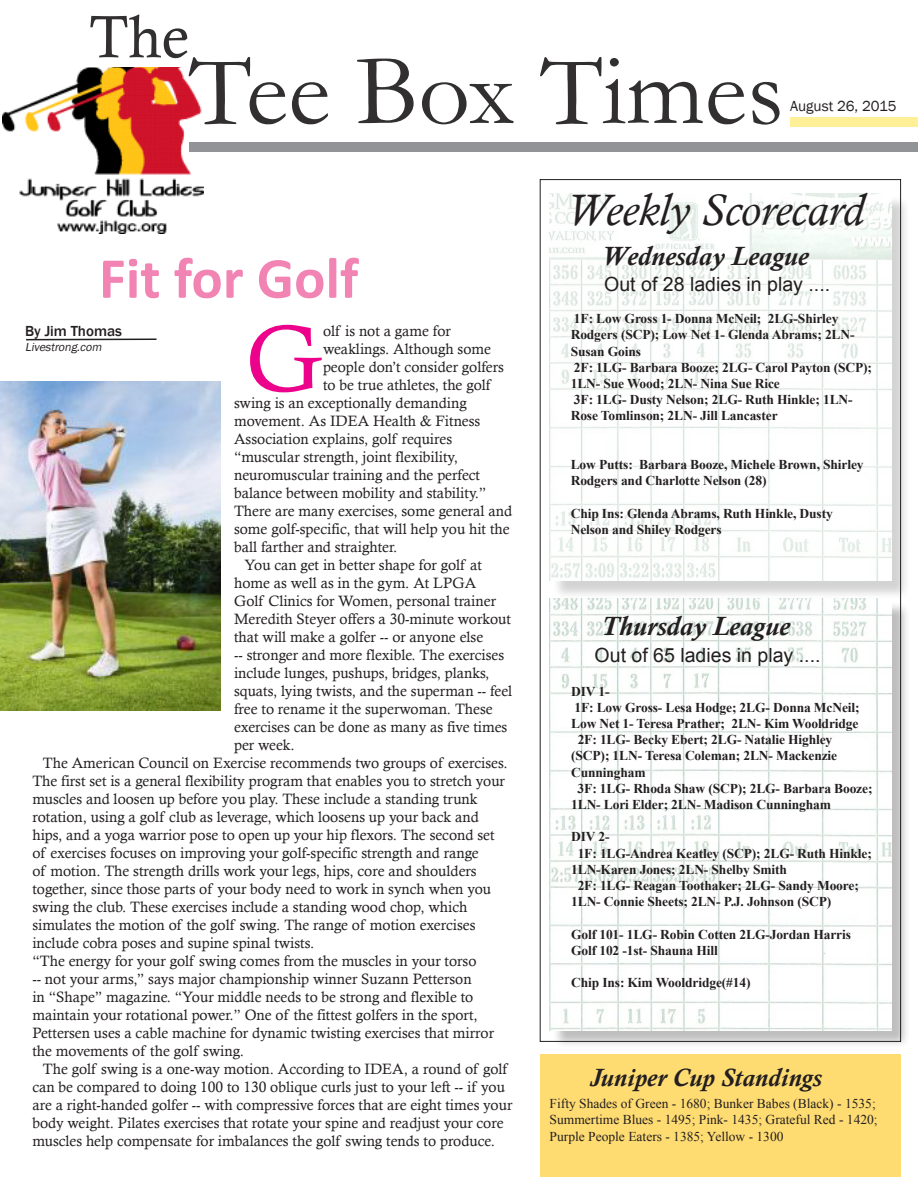
<style>
.page{position:relative;width:918px;height:1188px;background:#fff}
.page>*{position:absolute;margin:0;border:0;box-sizing:border-box;transform-origin:0 0}
.t1{font:101.7px "Garamond";color:#312f30}
.t2{font:93.6px "Calisto";color:#ed028c}
.t3{font:60px "Calisto";color:#312f30}
.t4{font:700 58.5px "Calibri";color:#f284b4}
.t5{font:italic 45px "Calisto";color:#231f20}
.t6{font:italic 700 27px "Calisto";color:#231f20}
.t7{font:italic 700 25.5px "Calisto";color:#231f20}
.t8{font:19.5px "Arial";color:#231f20}
.t9{font:15px/18px "Calisto";color:#231f20}
.t10{font:15px "Franklin Gothic";color:#231f20}
.t11{font:500 15px "Franklin Gothic";color:#231f20}
.t12{font:700 13.5px/16.2px "Times New Roman";letter-spacing:-.01em;color:#231f20}
.t13{font:13.5px/16.2px "Times New Roman";color:#231f20}
.t14{font:italic 12px "Franklin Gothic";color:#231f20}
</style>
<div class="page">
<img style="left:2px;top:68px;width:201px;height:166px">
<div style="left:790px;top:118px;width:128px;height:9px;background:#fff097"></div>
<div style="left:190px;top:142px;width:728px;height:10px;background:#919396"></div>
<div style="left:552px;top:195px;width:358px;height:404px;background:#231f20;opacity:.75"></div>
<img style="left:550px;top:193px;width:342px;height:388px">
<div style="left:552px;top:601px;width:358px;height:448px;background:#231f20;opacity:.75"></div>
<img style="left:550px;top:599px;width:342px;height:431px">
<div style="left:540px;top:1055px;width:361px;height:122px;background:#ffdc72"></div>
<img style="left:0;top:382px;width:221px;height:328px">
<svg style="left:26px;top:338px;width:131px;height:3px"></svg>
<p class="t3" style="left:89px;top:2px;width:101px">The</p>
<p class="t1" style="left:189px;top:30px;width:597px">Tee Box Times</p>
<p class="t10" style="left:790px;top:97px;width:108px">August 26, 2015</p>
<p class="t4" style="left:99px;top:241px;width:261px">Fit for Golf</p>
<p class="t2" style="left:246px;top:304px;width:78px">G</p>
<p class="t9" style="left:323px;top:322px;width:129px">olf is not a game for</p>
<p class="t11" style="left:25px;top:322px;width:98px">By Jim Thomas</p>
<p class="t14" style="left:25px;top:340px;width:81px">Livestrong.com</p>
<p class="t9" style="left:323px;top:340px;width:169px">weaklings. Although some</p>
<p class="t9" style="left:323px;top:358px;width:182px">people don’t consider golfers</p>
<p class="t9" style="left:323px;top:376px;width:169px">to be true athletes, the golf</p>
<p class="t9" style="left:234px;top:394px;width:234px">swing is an exceptionally demanding</p>
<p class="t9" style="left:234px;top:412px;width:248px">movement. As IDEA Health &amp; Fitness</p>
<p class="t9" style="left:234px;top:430px;width:220px">Association explains, golf requires</p>
<p class="t9" style="left:234px;top:448px;width:225px">“muscular strength, joint flexibility,</p>
<p class="t9" style="left:234px;top:466px;width:248px">neuromuscular training and the perfect</p>
<p class="t9" style="left:234px;top:484px;width:254px">balance between mobility and stability.”</p>
<p class="t9" style="left:234px;top:502px;width:280px">There are many exercises, some general and</p>
<p class="t9" style="left:234px;top:520px;width:277px">some golf-specific, that will help you hit the</p>
<p class="t9" style="left:234px;top:538px;width:165px">ball farther and straighter.</p>
<p class="t9" style="left:234px;top:556px;width:280px;text-indent:10px">You can get in better shape for golf at home as well as in the gym. At LPGA<br>Golf Clinics for Women, personal trainer Meredith Steyer offers a 30-minute workout that will make a golfer -- or anyone else<br>-- stronger and more flexible. The exercises include lunges, pushups, bridges, planks, squats, lying twists, and the superman -- feel free to rename it the superwoman. These exercises can be done as many as five times per week.</p>
<p class="t9" style="left:32px;top:754px;width:477px;text-indent:10px">The American Council on Exercise recommends two groups of exercises.<br>The first set is a general flexibility program that enables you to stretch your muscles and loosen up before you play. These include a standing trunk rotation, using a golf club as leverage, which loosens up your back and hips, and a yoga warrior pose to open up your hip flexors. The second set of exercises focuses on improving your golf-specific strength and range<br>of motion. The strength drills work your legs, hips, core and shoulders together, since those parts of your body need to work in synch when you swing the club. These exercises include a standing wood chop, which simulates the motion of the golf swing. The range of motion exercises include cobra poses and supine spinal twists.<br>“The energy for your golf swing comes from the muscles in your torso<br>-- not your arms,” says major championship winner Suzann Petterson<br>in “Shape” magazine. “Your middle needs to be strong and flexible to maintain your rotational power.” One of the fittest golfers in the sport, Pettersen uses a cable machine for dynamic twisting exercises that mirror the movements of the golf swing.</p>
<p class="t9" style="left:32px;top:1060px;width:481px;text-indent:10px">The golf swing is a one-way motion. According to IDEA, a round of golf can be compared to doing 100 to 130 oblique curls just to your left -- if you are a right-handed golfer -- with compressive forces that are eight times your body weight. Pilates exercises that rotate your spine and readjust your core muscles help compensate for imbalances the golf swing tends to produce.</p>
<p class="t5" style="left:566px;top:184px;width:300px">Weekly Scorecard</p>
<p class="t6" style="left:601px;top:240px;width:209px">Wednesday League</p>
<p class="t8" style="left:604px;top:272px;width:228px">Out of 28 ladies in play ....</p>
<p class="t12" style="left:571px;top:310px;width:285px">1F: Low Gross 1- Donna McNeil; 2LG-Shirley<br>Rodgers (SCP); Low Net 1- Glenda Abrams; 2LN-<br>Susan Goins</p>
<p class="t12" style="left:571px;top:359px;width:303px">2F: 1LG- Barbara Booze; 2LG- Carol Payton (SCP);<br>1LN- Sue Wood; 2LN- Nina Sue Rice</p>
<p class="t12" style="left:571px;top:391px;width:283px">3F: 1LG- Dusty Nelson; 2LG- Ruth Hinkle; 1LN-<br>Rose Tomlinson; 2LN- Jill Lancaster</p>
<p class="t12" style="left:571px;top:456px;width:294px">Low Putts: Barbara Booze, Michele Brown, Shirley<br>Rodgers and Charlotte Nelson (28)</p>
<p class="t12" style="left:571px;top:505px;width:264px">Chip Ins: Glenda Abrams, Ruth Hinkle, Dusty<br>Nelson and Shiley Rodgers</p>
<p class="t6" style="left:601px;top:611px;width:191px">Thursday League</p>
<p class="t8" style="left:595px;top:642px;width:228px">Out of 65 ladies in play ....</p>
<p class="t12" style="left:571px;top:683px;width:40px">DIV 1-</p>
<p class="t12" style="left:571px;top:699px;width:290px">1F: Low Gross- Lesa Hodge; 2LG- Donna McNeil;<br>Low Net 1- Teresa Prather; 2LN- Kim Wooldridge</p>
<p class="t12" style="left:578px;top:731px;width:256px">2F: 1LG- Becky Ebert; 2LG- Natalie Highley</p>
<p class="t12" style="left:571px;top:747px;width:268px">(SCP); 1LN- Teresa Coleman; 2LN- Mackenzie</p>
<p class="t12" style="left:571px;top:764px;width:76px">Cunningham</p>
<p class="t12" style="left:578px;top:780px;width:296px">3F: 1LG- Rhoda Shaw (SCP); 2LG- Barbara Booze;</p>
<p class="t12" style="left:571px;top:796px;width:261px">1LN- Lori Elder; 2LN- Madison Cunningham</p>
<p class="t12" style="left:571px;top:828px;width:40px">DIV 2-</p>
<p class="t12" style="left:578px;top:845px;width:296px">1F: 1LG-Andrea Keatley (SCP); 2LG- Ruth Hinkle;</p>
<p class="t12" style="left:571px;top:861px;width:217px">1LN-Karen Jones; 2LN- Shelby Smith</p>
<p class="t12" style="left:578px;top:877px;width:283px">2F: 1LG- Reagan Toothaker; 2LG- Sandy Moore;</p>
<p class="t12" style="left:571px;top:893px;width:262px">1LN- Connie Sheets; 2LN- P.J. Johnson (SCP)</p>
<p class="t12" style="left:571px;top:926px;width:281px">Golf 101- 1LG- Robin Cotten 2LG-Jordan Harris<br>Golf 102 -1st- Shauna Hill</p>
<p class="t12" style="left:571px;top:974px;width:181px">Chip Ins: Kim Wooldridge(#14)</p>
<p class="t7" style="left:590px;top:1063px;width:234px">Juniper Cup Standings</p>
<p class="t13" style="left:550px;top:1095px;width:330px">Fifty Shades of Green - 1680; Bunker Babes (Black) - 1535;<br>Summertime Blues - 1495; Pink- 1435; Grateful Red - 1420;<br>Purple People Eaters - 1385; Yellow - 1300</p>
</div>
